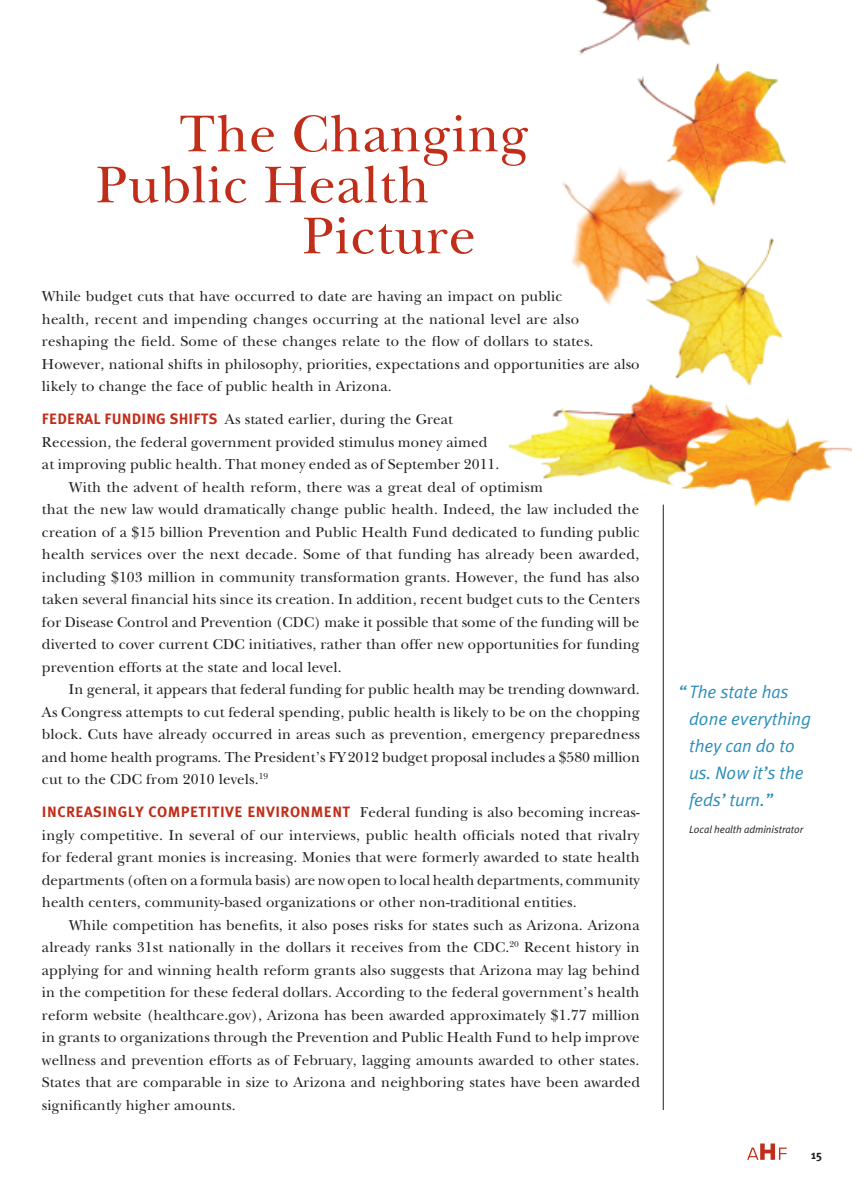
<style>
.page{position:relative;width:864px;height:1188px;background:#fff}
.page>*{position:absolute;margin:0;border:0;box-sizing:border-box;transform-origin:0 0}
.t1{font:54px/51px "New Baskerville";letter-spacing:.015em;color:#c02d19}
.t2{font:italic 18px/27px "Meta Plus Normal";letter-spacing:-.005em;color:#2c8db9}
.t3{font:15px/22.5px "New Baskerville";letter-spacing:.01em;color:#231f20;text-align:justify}
.t4{font:700 15px "Meta Plus";color:#c02d19}
.t5{font:700 12px "Meta Plus";color:#231f20}
.t6{font:italic 10.5px "Meta Plus Normal";letter-spacing:-.005em;color:#231f20}
.s1{font-family:"Meta Plus";font-weight:700;color:#c02d19}
</style>
<div class="page">
<img style="left:509px;top:0;width:342px;height:508px">
<svg style="left:747px;top:1144px;width:40px;height:16px"></svg>
<hr style="left:663px;top:505px;width:1px;height:605px;background:#231f20">
<h1 class="t1" style="left:96px;top:108px;width:434px;text-indent:84px">The Changing<br>Public Health</h1>
<h1 class="t1" style="left:303px;top:210px;width:175px">Picture</h1>
<p class="t3" style="left:42px;top:285px;width:599px;text-align:left">While budget cuts that have occurred to date are having an impact on public<br>health, recent and impending changes occurring at the national level are also reshaping the field. Some of these changes relate to the flow of dollars to states.<br>However, national shifts in philosophy, priorities, expectations and opportunities are also likely to change the face of public health in Arizona.</p>
<p class="t4" style="left:42px;top:410px;width:16px">FEDERALF</p>
<p class="t4" style="left:112px;top:410px;width:52px">UNDINGSHIFTS</p>
<p class="t3" style="left:225px;top:408px;width:230px">As stated earlier, during the Great</p>
<p class="t3" style="left:42px;top:431px;width:447px">Recession, the federal government provided stimulus money aimed</p>
<p class="t3" style="left:42px;top:453px;width:459px">at improving public health. That money ended as of September 2011.</p>
<p class="t3" style="left:69px;top:476px;width:476px">With the advent of health reform, there was a great deal of optimism</p>
<p class="t3" style="left:42px;top:498px;width:599px">that the new law would dramatically change public health. Indeed, the law included the</p>
<p class="t3" style="left:42px;top:521px;width:599px">creation of a $15 billion Prevention and Public Health Fund dedicated to funding public</p>
<p class="t3" style="left:42px;top:543px;width:599px">health services over the next decade. Some of that funding has already been awarded,</p>
<p class="t3" style="left:42px;top:566px;width:599px">including $103 million in community transformation grants. However, the fund has also</p>
<p class="t3" style="left:42px;top:588px;width:599px">taken several financial hits since its creation. In addition, recent budget cuts to the Centers</p>
<p class="t3" style="left:42px;top:611px;width:599px">for Disease Control and Prevention (CDC) make it possible that some of the funding will be</p>
<p class="t3" style="left:42px;top:633px;width:599px">diverted to cover current CDC initiatives, rather than offer new opportunities for funding</p>
<p class="t3" style="left:42px;top:656px;width:301px">prevention efforts at the state and local level.</p>
<p class="t3" style="left:69px;top:678px;width:572px">In general, it appears that federal funding for public health may be trending downward.</p>
<p class="t3" style="left:42px;top:701px;width:599px">As Congress attempts to cut federal spending, public health is likely to be on the chopping</p>
<p class="t3" style="left:42px;top:723px;width:599px">block. Cuts have already occurred in areas such as prevention, emergency preparedness</p>
<p class="t3" style="left:42px;top:746px;width:600px">and home health programs. The President’s FY 2012 budget proposal includes a $580 million</p>
<p class="t3" style="left:42px;top:768px;width:228px">cut to the CDC from 2010 levels.<sup>19</sup></p>
<p class="t4" style="left:42px;top:803px;width:25px">INCREASI</p>
<p class="t4" style="left:108px;top:803px;width:19px">NGLYC</p>
<p class="t4" style="left:157px;top:803px;width:20px">OMPETITI</p>
<p class="t3" style="left:42px;top:801px;width:599px;text-indent:183px"><span class="s1">VEE NVIRONME NT</span> Federal funding is also becoming increas&shy;ingly competitive. In several of our interviews, public health officials noted that rivalry for federal grant monies is increasing. Monies that were formerly awarded to state health departments (often on a formula basis) are now open to local health departments, community health centers, community-based organizations or other non-traditional entities.</p>
<p class="t3" style="left:42px;top:914px;width:600px;text-indent:27px">While competition has benefits, it also poses risks for states such as Arizona. Arizona already ranks 31st nationally in the dollars it receives from the CDC.<sup>20</sup> Recent history in applying for and winning health reform grants also suggests that Arizona may lag behind in the competition for these federal dollars. According to the federal government’s health reform website (healthcare.gov), Arizona has been awarded approximately $1.77 million in grants to organizations through the Prevention and Public Health Fund to help improve wellness and prevention efforts as of February, lagging amounts awarded to other states.<br>States that are comparable in size to Arizona and neighboring states have been awarded significantly higher amounts.</p>
<p class="t2" style="left:689px;top:678px;width:123px;text-indent:-11px">“ The state has done everything they can do to us. Now it’s the feds’ turn.”</p>
<p class="t6" style="left:689px;top:823px;width:116px">Local health administrator</p>
<p class="t5" style="left:811px;top:1148px;width:12px">15</p>
</div>
